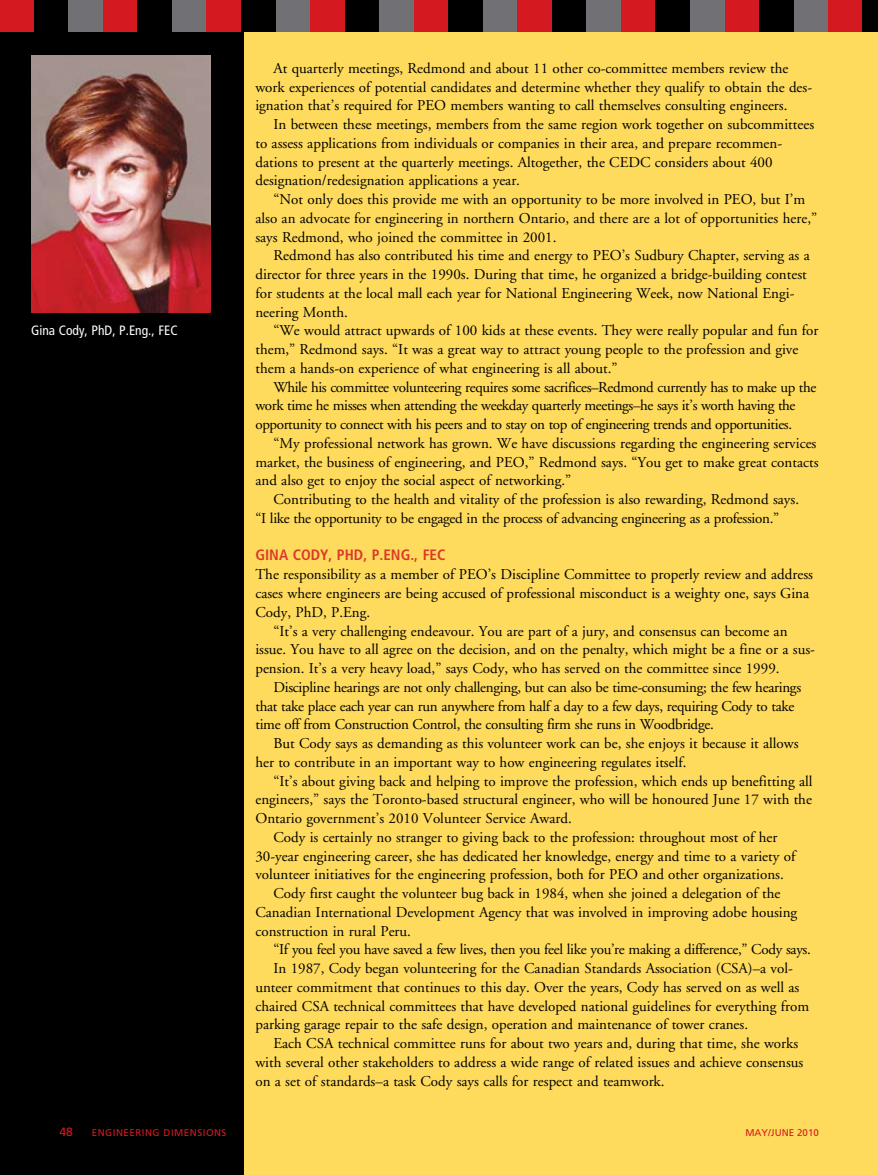
<style>
.page{position:relative;width:878px;height:1175px;background:#fff}
.page>*{position:absolute;margin:0;border:0;box-sizing:border-box;transform-origin:0 0}
.t1{font:15px/18.8px "Adobe Garamond";color:#000}
.t2{font:15px "Adobe Garamond";letter-spacing:-.02em;color:#000}
.t3{font:15px/18.8px "Adobe Garamond";letter-spacing:-.025em;color:#000}
.t4{font:700 condensed 15px "Frutiger";color:#d93b2b}
.t5{font:condensed 13.5px "Frutiger";color:#fff}
.t6{font:12px "Frutiger";color:#d51920}
.t7{font:9.75px "Frutiger";color:#d51920}
</style>
<div class="page">
<div style="left:243px;top:31px;width:635px;height:1143px;background:#ffdb5d"></div>
<div style="left:0;top:32px;width:243px;height:1142px;background:#000"></div>
<div style="left:0;top:0;width:34px;height:32px;background:#d51920"></div>
<div style="left:34px;top:0;width:35px;height:32px;background:#000"></div>
<div style="left:69px;top:0;width:34px;height:32px;background:#717074"></div>
<div style="left:103px;top:0;width:35px;height:32px;background:#d51920"></div>
<div style="left:138px;top:0;width:34px;height:32px;background:#000"></div>
<div style="left:172px;top:0;width:35px;height:32px;background:#717074"></div>
<div style="left:207px;top:0;width:34px;height:32px;background:#d51920"></div>
<div style="left:241px;top:0;width:35px;height:32px;background:#000"></div>
<div style="left:276px;top:0;width:34px;height:32px;background:#717074"></div>
<div style="left:310px;top:0;width:35px;height:32px;background:#d51920"></div>
<div style="left:345px;top:0;width:34px;height:32px;background:#000"></div>
<div style="left:379px;top:0;width:35px;height:32px;background:#717074"></div>
<div style="left:414px;top:0;width:34px;height:32px;background:#d51920"></div>
<div style="left:448px;top:0;width:35px;height:32px;background:#000"></div>
<div style="left:483px;top:0;width:34px;height:32px;background:#717074"></div>
<div style="left:517px;top:0;width:35px;height:32px;background:#d51920"></div>
<div style="left:552px;top:0;width:34px;height:32px;background:#000"></div>
<div style="left:586px;top:0;width:35px;height:32px;background:#717074"></div>
<div style="left:621px;top:0;width:34px;height:32px;background:#d51920"></div>
<div style="left:655px;top:0;width:35px;height:32px;background:#000"></div>
<div style="left:690px;top:0;width:34px;height:32px;background:#717074"></div>
<div style="left:724px;top:0;width:35px;height:32px;background:#d51920"></div>
<div style="left:759px;top:0;width:34px;height:32px;background:#000"></div>
<div style="left:793px;top:0;width:35px;height:32px;background:#717074"></div>
<div style="left:828px;top:0;width:34px;height:32px;background:#d51920"></div>
<div style="left:862px;top:0;width:16px;height:32px;background:#000"></div>
<img style="left:31px;top:56px;width:180px;height:256px">
<p class="t5" style="left:31px;top:323px;width:148px">Gina Cody, PhD, P.Eng., FEC</p>
<p class="t1" style="left:255px;top:59px;width:558px;text-indent:18px">At quarterly meetings, Redmond and about 11 other co-committee members review the work experiences of potential candidates and determine whether they qualify to obtain the des&shy;ignation that’s required for PEO members wanting to call themselves consulting engineers.</p>
<p class="t1" style="left:255px;top:115px;width:560px;text-indent:18px">In between these meetings, members from the same region work together on subcommittees to assess applications from individuals or companies in their area, and prepare recommen&shy;dations to present at the quarterly meetings. Altogether, the CEDC considers about 400 designation/redesignation applications a year.</p>
<p class="t1" style="left:255px;top:190px;width:563px;text-indent:18px">“Not only does this provide me with an opportunity to be more involved in PEO, but I’m also an advocate for engineering in northern Ontario, and there are a lot of opportunities here,” says Redmond, who joined the committee in 2001.</p>
<p class="t1" style="left:255px;top:247px;width:556px;text-indent:18px">Redmond has also contributed his time and energy to PEO’s Sudbury Chapter, serving as a director for three years in the 1990s. During that time, he organized a bridge-building contest for students at the local mall each year for National Engineering Week, now National Engi&shy;neering Month.</p>
<p class="t1" style="left:255px;top:322px;width:564px;text-indent:18px">“We would attract upwards of 100 kids at these events. They were really popular and fun for them,” Redmond says. “It was a great way to attract young people to the profession and give them a hands-on experience of what engineering is all about.”</p>
<p class="t3" style="left:255px;top:378px;width:562px;text-indent:18px">While his committee volunteering requires some sacrifices–Redmond currently has to make up the work time he misses when attending the weekday quarterly meetings–he says it’s worth having the opportunity to connect with his peers and to stay on top of engineering trends and opportunities.</p>
<p class="t1" style="left:255px;top:434px;width:564px;text-indent:18px">“My professional network has grown. We have discussions regarding the engineering services market, the business of engineering, and PEO,” Redmond says. “You get to make great contacts and also get to enjoy the social aspect of networking.”</p>
<p class="t1" style="left:255px;top:490px;width:545px;text-indent:18px">Contributing to the health and vitality of the profession is also rewarding, Redmond says. “I like the opportunity to be engaged in the process of advancing engineering as a profession.”</p>
<p class="t4" style="left:255px;top:546px;width:190px">GINA CODY, PHD, P.ENG., FEC</p>
<p class="t1" style="left:255px;top:565px;width:559px">The responsibility as a member of PEO’s Discipline Committee to properly review and address</p>
<p class="t1" style="left:255px;top:584px;width:555px">cases where engineers are being accused of professional misconduct is a weighty one, says Gina</p>
<p class="t1" style="left:255px;top:603px;width:116px">Cody, PhD, P.Eng.</p>
<p class="t1" style="left:273px;top:622px;width:515px">“It’s a very challenging endeavour. You are part of a jury, and consensus can become an</p>
<p class="t1" style="left:255px;top:640px;width:561px">issue. You have to all agree on the decision, and on the penalty, which might be a fine or a sus-</p>
<p class="t1" style="left:255px;top:659px;width:525px">pension. It’s a very heavy load,” says Cody, who has served on the committee since 1999.</p>
<p class="t2" style="left:273px;top:679px;width:529px">Discipline hearings are not only challenging, but can also be time-consuming; the few hearings</p>
<p class="t2" style="left:255px;top:697px;width:540px">that take place each year can run anywhere from half a day to a few days, requiring Cody to take</p>
<p class="t2" style="left:255px;top:716px;width:460px">time off from Construction Control, the consulting firm she runs in Woodbridge.</p>
<p class="t1" style="left:273px;top:734px;width:526px">But Cody says as demanding as this volunteer work can be, she enjoys it because it allows</p>
<p class="t1" style="left:255px;top:753px;width:432px">her to contribute in an important way to how engineering regulates itself.</p>
<p class="t1" style="left:273px;top:772px;width:540px">“It’s about giving back and helping to improve the profession, which ends up benefitting all</p>
<p class="t1" style="left:255px;top:790px;width:558px">engineers,” says the Toronto-based structural engineer, who will be honoured June 17 with the</p>
<p class="t1" style="left:255px;top:809px;width:318px">Ontario government’s 2010 Volunteer Service Award.</p>
<p class="t1" style="left:273px;top:828px;width:505px">Cody is certainly no stranger to giving back to the profession: throughout most of her</p>
<p class="t1" style="left:255px;top:847px;width:541px">30-year engineering career, she has dedicated her knowledge, energy and time to a variety of</p>
<p class="t1" style="left:255px;top:865px;width:530px">volunteer initiatives for the engineering profession, both for PEO and other organizations.</p>
<p class="t1" style="left:273px;top:884px;width:508px">Cody first caught the volunteer bug back in 1984, when she joined a delegation of the</p>
<p class="t1" style="left:255px;top:903px;width:543px">Canadian International Development Agency that was involved in improving adobe housing</p>
<p class="t1" style="left:255px;top:922px;width:157px">construction in rural Peru.</p>
<p class="t2" style="left:273px;top:941px;width:539px">“If you feel you have saved a few lives, then you feel like you’re making a difference,” Cody says.</p>
<p class="t1" style="left:273px;top:959px;width:521px">In 1987, Cody began volunteering for the Canadian Standards Association (CSA)–a vol-</p>
<p class="t1" style="left:255px;top:978px;width:545px">unteer commitment that continues to this day. Over the years, Cody has served on as well as</p>
<p class="t1" style="left:255px;top:997px;width:555px">chaired CSA technical committees that have developed national guidelines for everything from</p>
<p class="t1" style="left:255px;top:1015px;width:494px">parking garage repair to the safe design, operation and maintenance of tower cranes.</p>
<p class="t1" style="left:273px;top:1034px;width:526px">Each CSA technical committee runs for about two years and, during that time, she works</p>
<p class="t1" style="left:255px;top:1053px;width:549px">with several other stakeholders to address a wide range of related issues and achieve consensus</p>
<p class="t1" style="left:255px;top:1072px;width:410px">on a set of standards–a task Cody says calls for respect and teamwork.</p>
<p class="t6" style="left:59px;top:1124px;width:15px">48</p>
<p class="t7" style="left:92px;top:1126px;width:7px">ENGINEERING</p>
<p class="t7" style="left:163px;top:1126px;width:46px">DIMENSION</p>
<p class="t7" style="left:221px;top:1126px;width:6px">S</p>
<p class="t7" style="left:745px;top:1126px;width:75px">MAY/JUNE 2010</p>
</div>
